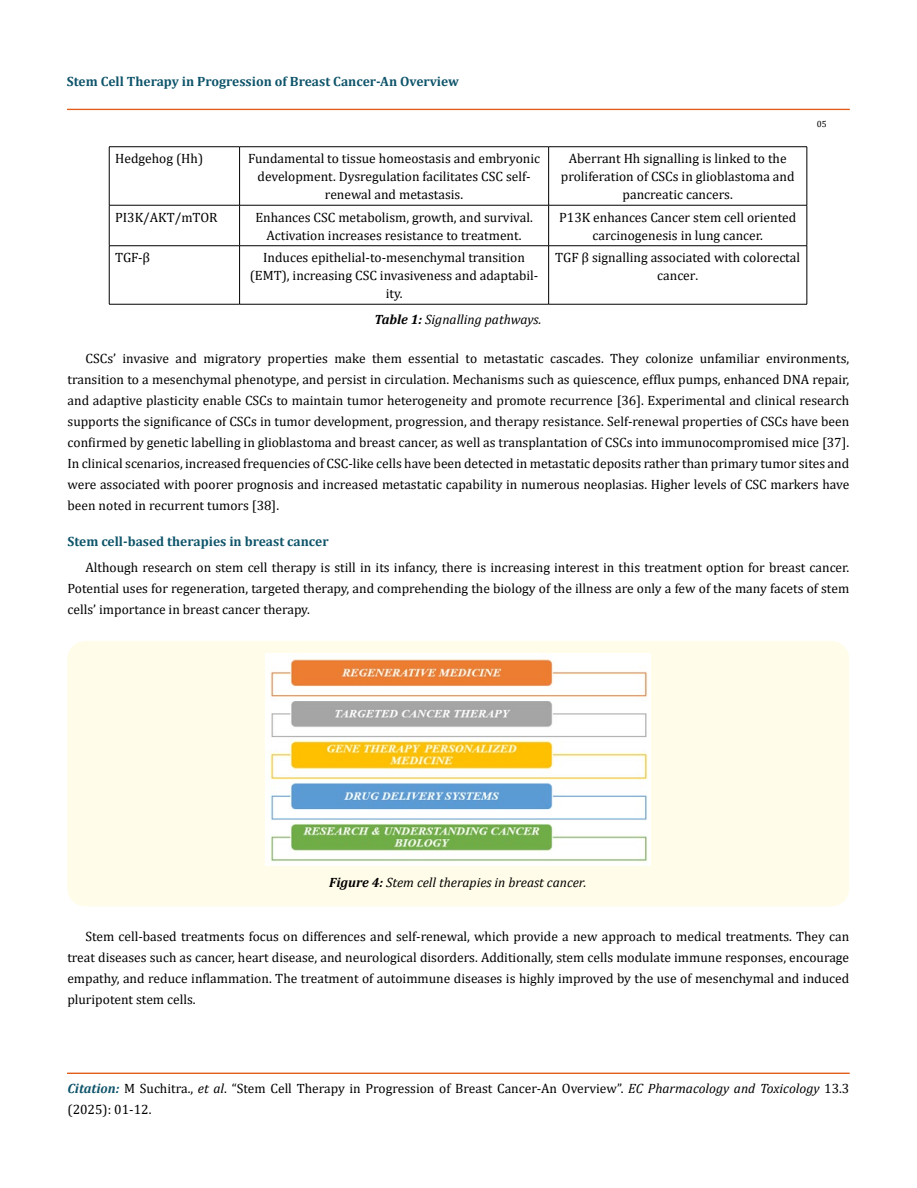
<style>
.page{position:relative;width:917px;height:1188px;background:#fff}
.page>*{position:absolute;margin:0;border:0;box-sizing:border-box;transform-origin:0 0}
.t1{font:13.5px/21px "Cambria";color:#000;text-align:center}
.t2{font:700 13.5px "Cambria";color:#0e546a}
.t3{font:italic 13.5px "Cambria";color:#000}
.t4{font:9px "Cambria";color:#000}
.s1{font-weight:700}
.s2{font-weight:700;font-style:italic;color:#0e546a}
.s3{font-style:italic}
</style>
<div class="page">
<div style="left:67px;top:109px;width:782px;height:1px;border:1px solid #e05d1a"></div>
<div style="left:67px;top:1073px;width:782px;height:1px;border:1px solid #e05d1a"></div>
<hr style="left:109px;top:146px;width:130px;height:1px;background:#000">
<hr style="left:109px;top:147px;width:1px;height:58px;background:#000">
<hr style="left:239px;top:146px;width:309px;height:1px;background:#000">
<hr style="left:239px;top:147px;width:1px;height:58px;background:#000">
<hr style="left:548px;top:146px;width:259px;height:1px;background:#000">
<hr style="left:548px;top:147px;width:1px;height:58px;background:#000">
<hr style="left:806px;top:147px;width:1px;height:58px;background:#000">
<hr style="left:109px;top:205px;width:130px;height:1px;background:#000">
<hr style="left:109px;top:205px;width:1px;height:41px;background:#000">
<hr style="left:239px;top:205px;width:309px;height:1px;background:#000">
<hr style="left:239px;top:205px;width:1px;height:41px;background:#000">
<hr style="left:548px;top:205px;width:259px;height:1px;background:#000">
<hr style="left:548px;top:205px;width:1px;height:41px;background:#000">
<hr style="left:806px;top:205px;width:1px;height:41px;background:#000">
<hr style="left:109px;top:245px;width:130px;height:1px;background:#000">
<hr style="left:109px;top:246px;width:1px;height:58px;background:#000">
<hr style="left:239px;top:245px;width:309px;height:1px;background:#000">
<hr style="left:239px;top:246px;width:1px;height:58px;background:#000">
<hr style="left:548px;top:245px;width:259px;height:1px;background:#000">
<hr style="left:548px;top:246px;width:1px;height:58px;background:#000">
<hr style="left:806px;top:246px;width:1px;height:58px;background:#000">
<hr style="left:109px;top:304px;width:130px;height:1px;background:#000">
<hr style="left:239px;top:304px;width:309px;height:1px;background:#000">
<hr style="left:548px;top:304px;width:259px;height:1px;background:#000">
<div style="left:67px;top:641px;width:782px;height:265px;background:#fffde9;border-radius:18px"></div>
<img style="left:265px;top:654px;width:385px;height:211px">
<p class="t2" style="left:67px;top:72px;width:394px">Stem Cell Therapy in Progression of Breast Cancer-An Overview</p>
<p class="t4" style="left:816px;top:118px;width:11px">05</p>
<p class="t1" style="left:115px;top:148px;width:89px">Hedgehog (Hh)</p>
<p class="t1" style="left:248px;top:150px;width:293px;line-height:18px">Fundamental to tissue homeostasis and embryonic development. Dysregulation facilitates CSC self&shy;renewal and metastasis.</p>
<p class="t1" style="left:561px;top:150px;width:235px;line-height:18px">Aberrant Hh signalling is linked to the proliferation of CSCs in glioblastoma and pancreatic cancers.</p>
<p class="t1" style="left:115px;top:207px;width:104px">PI3K/AKT/mTOR</p>
<p class="t1" style="left:255px;top:208px;width:279px;line-height:18px">Enhances CSC metabolism, growth, and survival.<br>Activation increases resistance to treatment.</p>
<p class="t1" style="left:559px;top:208px;width:238px;line-height:18px">P13K enhances Cancer stem cell oriented carcinogenesis in lung cancer.</p>
<p class="t1" style="left:115px;top:247px;width:36px">TGF-β</p>
<p class="t1" style="left:250px;top:249px;width:290px;line-height:18px">Induces epithelial-to-mesenchymal transition (EMT), increasing CSC invasiveness and adaptabil&shy;ity.</p>
<p class="t1" style="left:555px;top:249px;width:246px;line-height:18px">TGF β signalling associated with colorectal cancer.</p>
<p class="t3" style="left:374px;top:310px;width:168px"><span class="s1">Table 1:</span> Signalling pathways.</p>
<p class="t1" style="left:68px;top:348px;width:783px;text-align:justify;text-indent:18px">CSCs’ invasive and migratory properties make them essential to metastatic cascades. They colonize unfamiliar environments, transition to a mesenchymal phenotype, and persist in circulation. Mechanisms such as quiescence, efflux pumps, enhanced DNA repair, and adaptive plasticity enable CSCs to maintain tumor heterogeneity and promote recurrence [36]. Experimental and clinical research supports the significance of CSCs in tumor development, progression, and therapy resistance. Self-renewal properties of CSCs have been confirmed by genetic labelling in glioblastoma and breast cancer, as well as transplantation of CSCs into immunocompromised mice [37].<br>In clinical scenarios, increased frequencies of CSC-like cells have been detected in metastatic deposits rather than primary tumor sites and were associated with poorer prognosis and increased metastatic capability in numerous neoplasias. Higher levels of CSC markers have been noted in recurrent tumors [38].</p>
<p class="t2" style="left:68px;top:532px;width:262px">Stem cell-based therapies in breast cancer</p>
<p class="t1" style="left:68px;top:557px;width:783px;text-align:justify;text-indent:18px">Although research on stem cell therapy is still in its infancy, there is increasing interest in this treatment option for breast cancer.<br>Potential uses for regeneration, targeted therapy, and comprehending the biology of the illness are only a few of the many facets of stem cells’ importance in breast cancer therapy.</p>
<p class="t3" style="left:329px;top:873px;width:259px"><span class="s1">Figure 4:</span> Stem cell therapies in breast cancer.</p>
<p class="t1" style="left:67px;top:926px;width:783px;text-align:justify;text-indent:18px">Stem cell-based treatments focus on differences and self-renewal, which provide a new approach to medical treatments. They can treat diseases such as cancer, heart disease, and neurological disorders. Additionally, stem cells modulate immune responses, encourage empathy, and reduce inflammation. The treatment of autoimmune diseases is highly improved by the use of mesenchymal and induced pluripotent stem cells.</p>
<p class="t1" style="left:68px;top:1078px;width:783px;text-align:left"><span class="s2">Citation:</span> M Suchitra., <span class="s3">et al</span>. “Stem Cell Therapy in Progression of Breast Cancer-An Overview”. <span class="s3">EC Pharmacology and Toxicology</span> 13.3 (2025): 01-12.</p>
</div>
